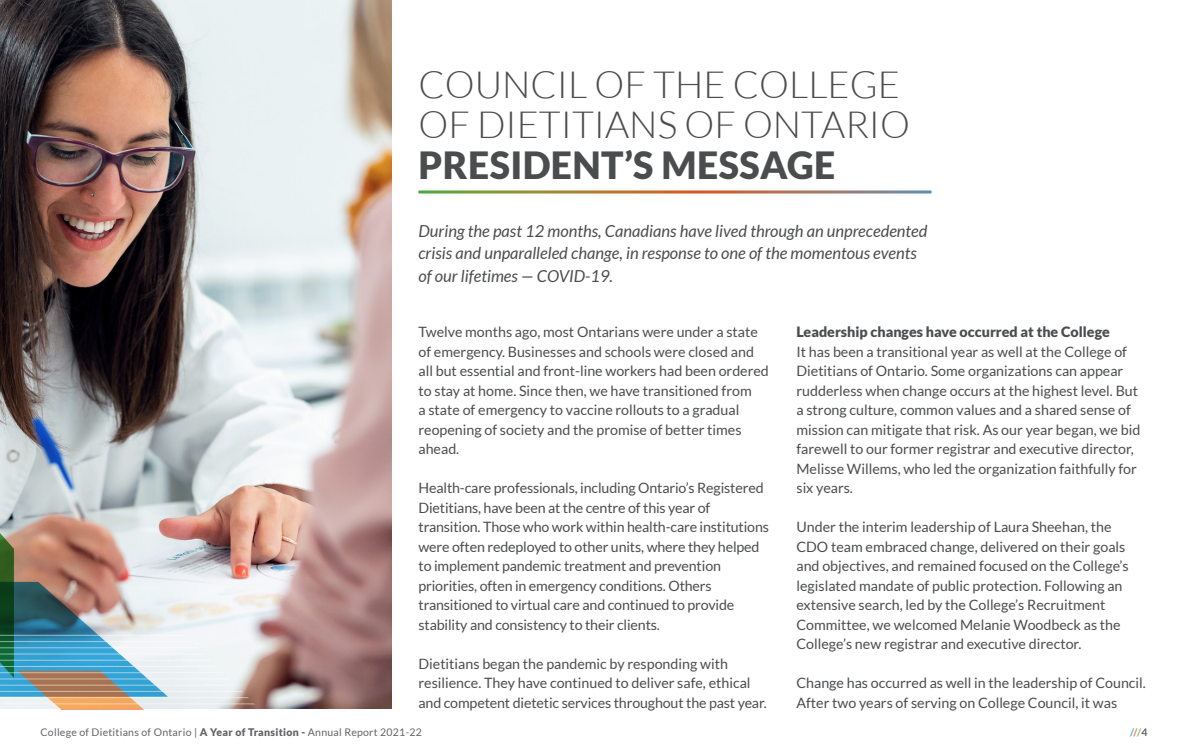
<style>
.page{position:relative;width:1188px;height:756px;background:#fff}
.page>*{position:absolute;margin:0;border:0;box-sizing:border-box;transform-origin:0 0}
.TOC_reference{font:300 37.5px/40.5px "Lato";color:#4b4c4d}
.t1{font:italic 16.5px/22.5px "Lato";color:#4b4c4d}
.t2{font:14.25px/19.5px "Lato";color:#4b4c4d}
.t3{font:900 14.25px "Lato";color:#4b4c4d}
.t4{font:10.5px "Lato";letter-spacing:.025em;color:#636366}
.t5{font:700 10.5px "Lato";color:#4dade1}
.s1{font-weight:900}
.s2{color:#e47a49}
.s3{color:#77b968}
.s4{color:#636366}
</style>
<div class="page">
<img style="left:0;top:0;width:392px;height:709px">
<svg style="left:418px;top:190px;width:514px;height:4px;background:#b69d75"></svg>
<img style="left:0;top:490px;width:256px;height:220px">
<p class="TOC_reference" style="left:418px;top:64px;width:493px">COUNCIL OF THE COLLEGE<br>OF DIETITIANS OF ONTARIO<br><span class="s1">PRESIDENT’S MESSAGE</span></p>
<p class="t1" style="left:418px;top:220px;width:511px">During the past 12 months, Canadians have lived through an unprecedented crisis and unparalleled change, in response to one of the momentous events of our lifetimes — COVID-19.</p>
<p class="t2" style="left:418px;top:322px;width:352px">Twelve months ago, most Ontarians were under a state of emergency. Businesses and schools were closed and all but essential and front-line workers had been ordered to stay at home. Since then, we have transitioned from<br>a state of emergency to vaccine rollouts to a gradual reopening of society and the promise of better times ahead.</p>
<p class="t2" style="left:418px;top:478px;width:352px">Health-care professionals, including Ontario’s Registered Dietitians, have been at the centre of this year of transition. Those who work within health-care institutions were often redeployed to other units, where they helped to implement pandemic treatment and prevention priorities, often in emergency conditions. Others transitioned to virtual care and continued to provide stability and consistency to their clients.</p>
<p class="t2" style="left:418px;top:654px;width:350px">Dietitians began the pandemic by responding with resilience. They have continued to deliver safe, ethical and competent dietetic services throughout the past year.</p>
<p class="t3" style="left:796px;top:324px;width:315px">Leadership changes have occurred at the College</p>
<p class="t2" style="left:796px;top:342px;width:345px">It has been a transitional year as well at the College of Dietitians of Ontario. Some organizations can appear rudderless when change occurs at the highest level. But a strong culture, common values and a shared sense of mission can mitigate that risk. As our year began, we bid farewell to our former registrar and executive director, Melisse Willems, who led the organization faithfully for six years.</p>
<p class="t2" style="left:796px;top:517px;width:334px">Under the interim leadership of Laura Sheehan, the CDO team embraced change, delivered on their goals and objectives, and remained focused on the College’s legislated mandate of public protection. Following an extensive search, led by the College’s Recruitment Committee, we welcomed Melanie Woodbeck as the College’s new registrar and executive director.</p>
<p class="t2" style="left:796px;top:673px;width:351px">Change has occurred as well in the leadership of Council.<br>After two years of serving on College Council, it was</p>
<p class="t4" style="left:40px;top:726px;width:383px">College of Dietitians of Ontario | <span class="s1">A Year of Transition -</span> Annual Report 2021-22</p>
<p class="t5" style="left:1130px;top:726px;width:19px">/<span class="s2">/</span><span class="s3">/</span><span class="s4">4</span></p>
</div>
